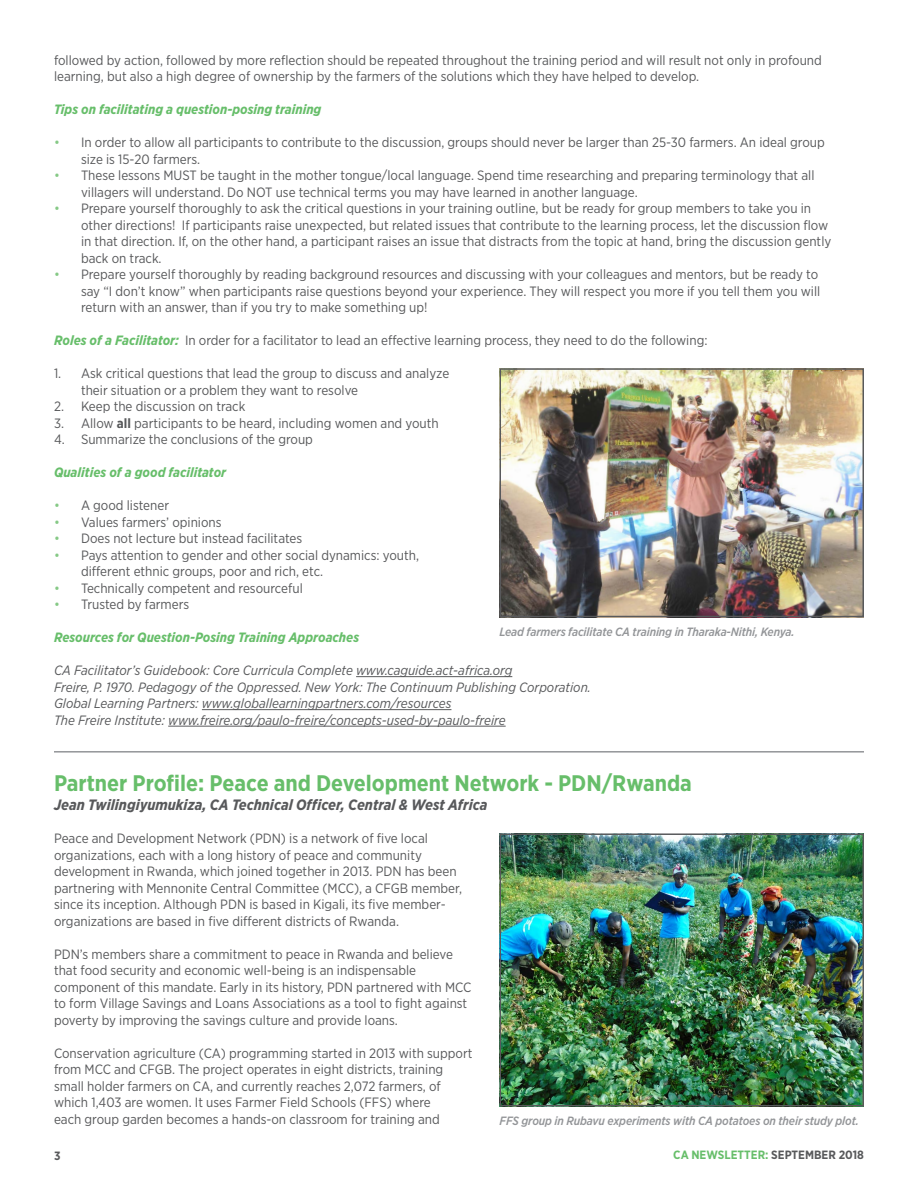
<style>
.page{position:relative;width:918px;height:1188px;background:#fff}
.page>*{position:absolute;margin:0;border:0;box-sizing:border-box;transform-origin:0 0}
.t1{font:700 22.5px "Gotham Narrow";color:#67be6a}
.t2{font:italic 700 15px "Gotham Narrow";color:#58595b}
.t3{font:13.5px/16.5px "Gotham Narrow";color:#58595b}
.t4{font:italic 13.5px/16.5px "Gotham Narrow";color:#58595b}
.t5{font:italic 700 13.5px "Gotham Narrow";color:#67be6a}
.t6{font:italic 500 12px "Gotham Narrow";letter-spacing:-.01em;color:#939598}
.t7{font:700 12px "Gotham Narrow";color:#67be6a}
.t8{font:700 12px "Gotham Narrow";color:#58595b}
.s1{color:#86c986}
.s2{font-weight:700;font-style:italic;color:#67be6a}
.s3{font-weight:700}
.s4{color:#58595b}
</style>
<div class="page">
<hr style="left:356px;top:676px;width:156px;height:1px;background:#58595b">
<hr style="left:202px;top:709px;width:249px;height:1px;background:#58595b">
<hr style="left:168px;top:726px;width:338px;height:1px;background:#58595b">
<hr style="left:54px;top:751px;width:810px;height:2px;background:#939598">
<img style="left:503px;top:836px;width:358px;height:267px">
<div style="left:500px;top:833px;width:364px;height:273px;border:2px solid #58595b"></div>
<img style="left:503px;top:371px;width:358px;height:243px">
<div style="left:500px;top:368px;width:364px;height:249px;border:2px solid #58595b"></div>
<p class="t3" style="left:54px;top:52px;width:769px">followed by action, followed by more reflection should be repeated throughout the training period and will result not only in profound learning, but also a high degree of ownership by the farmers of the solutions which they have helped to develop.</p>
<p class="t5" style="left:54px;top:101px;width:269px">Tips on facilitating a question-posing training</p>
<p class="t3" style="left:81px;top:134px;width:745px;text-indent:-27px"><span class="s1">•</span> In order to allow all participants to contribute to the discussion, groups should never be larger than 25-30 farmers. An ideal group size is 15-20 farmers.</p>
<p class="t3" style="left:81px;top:167px;width:735px;text-indent:-27px"><span class="s1">•</span> These lessons MUST be taught in the mother tongue/local language. Spend time researching and preparing terminology that all villagers will understand. Do NOT use technical terms you may have learned in another language.</p>
<p class="t3" style="left:81px;top:200px;width:752px;text-indent:-27px"><span class="s1">•</span> Prepare yourself thoroughly to ask the critical questions in your training outline, but be ready for group members to take you in other directions! If participants raise unexpected, but related issues that contribute to the learning process, let the discussion flow in that direction. If, on the other hand, a participant raises an issue that distracts from the topic at hand, bring the discussion gently back on track.</p>
<p class="t3" style="left:81px;top:266px;width:741px;text-indent:-27px"><span class="s1">•</span> Prepare yourself thoroughly by reading background resources and discussing with your colleagues and mentors, but be ready to say “I don’t know” when participants raise questions beyond your experience. They will respect you more if you tell them you will return with an answer, than if you try to make something up!</p>
<p class="t3" style="left:54px;top:332px;width:655px"><span class="s2">Roles of a Facilitator:</span> In order for a facilitator to lead an effective learning process, they need to do the following:</p>
<p class="t3" style="left:81px;top:365px;width:370px;text-indent:-27px">1. Ask critical questions that lead the group to discuss and analyze their situation or a problem they want to resolve</p>
<p class="t3" style="left:54px;top:398px;width:193px">2. Keep the discussion on track</p>
<p class="t3" style="left:54px;top:414px;width:386px">3. Allow <span class="s3">all</span> participants to be heard, including women and youth</p>
<p class="t3" style="left:54px;top:431px;width:260px">4. Summarize the conclusions of the group</p>
<p class="t5" style="left:54px;top:464px;width:174px">Qualities of a good facilitator</p>
<p class="t3" style="left:54px;top:497px;width:117px"><span class="s1">•</span> A good listener</p>
<p class="t3" style="left:54px;top:513px;width:169px"><span class="s1">•</span> Values farmers’ opinions</p>
<p class="t3" style="left:54px;top:530px;width:250px"><span class="s1">•</span> Does not lecture but instead facilitates</p>
<p class="t3" style="left:81px;top:546px;width:340px;text-indent:-27px"><span class="s1">•</span> Pays attention to gender and other social dynamics: youth, different ethnic groups, poor and rich, etc.</p>
<p class="t3" style="left:54px;top:579px;width:250px"><span class="s1">•</span> Technically competent and resourceful</p>
<p class="t3" style="left:54px;top:596px;width:137px"><span class="s1">•</span> Trusted by farmers</p>
<p class="t5" style="left:54px;top:629px;width:307px">Resources for Question-Posing Training Approaches</p>
<p class="t4" style="left:54px;top:662px;width:538px">CA Facilitator’s Guidebook: Core Curricula Complete www.caguide.act-africa.org<br>Freire, P. 1970. Pedagogy of the Oppressed. New York: The Continuum Publishing Corporation.<br>Global Learning Partners: www.globallearningpartners.com/resources<br>The Freire Institute: www.freire.org/paulo-freire/concepts-used-by-paulo-freire</p>
<p class="t6" style="left:500px;top:624px;width:297px">Lead farmers facilitate CA training in Tharaka-Nithi, Kenya.</p>
<h1 class="t1" style="left:54px;top:768px;width:639px">Partner Profile: Peace and Development Network - PDN/Rwanda</h1>
<p class="t2" style="left:54px;top:795px;width:435px">Jean Twilingiyumukiza, CA Technical Officer, Central &amp; West Africa</p>
<p class="t3" style="left:54px;top:830px;width:410px">Peace and Development Network (PDN) is a network of five local organizations, each with a long history of peace and community development in Rwanda, which joined together in 2013. PDN has been partnering with Mennonite Central Committee (MCC), a CFGB member, since its inception. Although PDN is based in Kigali, its five member&shy;organizations are based in five different districts of Rwanda.</p>
<p class="t3" style="left:54px;top:946px;width:419px">PDN’s members share a commitment to peace in Rwanda and believe that food security and economic well-being is an indispensable component of this mandate. Early in its history, PDN partnered with MCC to form Village Savings and Loans Associations as a tool to fight against poverty by improving the savings culture and provide loans.</p>
<p class="t3" style="left:54px;top:1044px;width:420px">Conservation agriculture (CA) programming started in 2013 with support from MCC and CFGB. The project operates in eight districts, training small holder farmers on CA, and currently reaches 2,072 farmers, of which 1,403 are women. It uses Farmer Field Schools (FFS) where<br>each group garden becomes a hands-on classroom for training and</p>
<p class="t6" style="left:500px;top:1113px;width:361px">FFS group in Rubavu experiments with CA potatoes on their study plot.</p>
<p class="t8" style="left:54px;top:1148px;width:8px">3</p>
<p class="t7" style="left:673px;top:1147px;width:192px">CA NEWSLETTER: <span class="s4">SEPTEMBER 2018</span></p>
</div>
